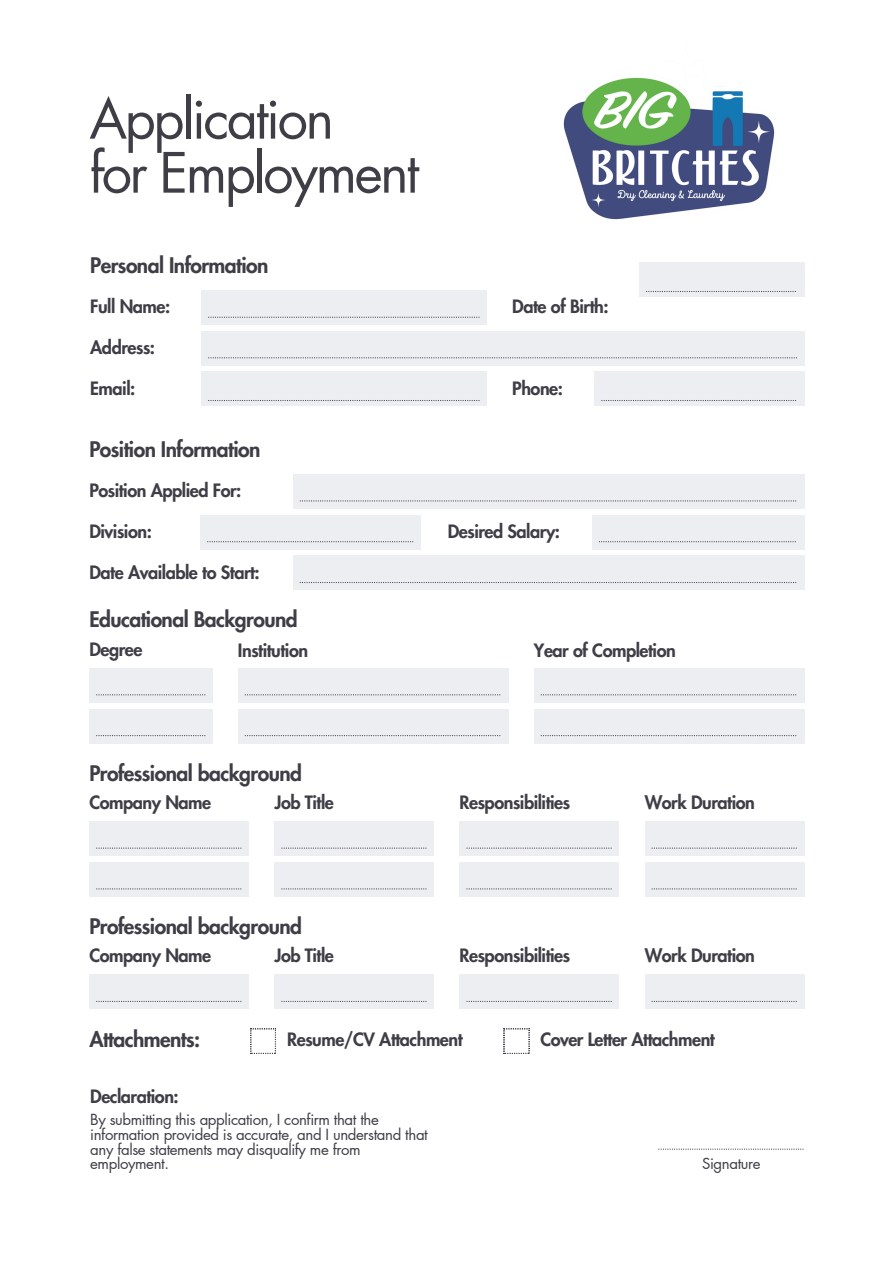
<style>
.page{position:relative;width:894px;height:1264px;background:#fff}
.page>*{position:absolute;margin:0;border:0;box-sizing:border-box;transform-origin:0 0}
.t1{font:54px/54px "Futura LT Pro";letter-spacing:-.045em;color:#3f3e47}
.t2{font:800 21px "Futura LT Pro";letter-spacing:-.025em;color:#3f3e47}
.t3{font:800 18px "Futura LT Pro";letter-spacing:-.025em;color:#3f3e47}
.t4{font:15px/14.7px "Futura LT Pro";letter-spacing:-.025em;color:#3f3e47}
</style>
<div class="page">
<div style="left:293px;top:474px;width:511px;height:34px;background:#edeef1"></div>
<svg style="left:299px;top:500px;width:497px;height:1px"></svg>
<div style="left:293px;top:556px;width:511px;height:34px;background:#edeef1"></div>
<svg style="left:299px;top:582px;width:497px;height:1px"></svg>
<div style="left:200px;top:515px;width:221px;height:34px;background:#edeef1"></div>
<div style="left:592px;top:515px;width:212px;height:34px;background:#edeef1"></div>
<svg style="left:207px;top:541px;width:206px;height:1px"></svg>
<svg style="left:598px;top:541px;width:197px;height:1px"></svg>
<div style="left:201px;top:290px;width:285px;height:34px;background:#edeef1"></div>
<svg style="left:208px;top:317px;width:271px;height:1px"></svg>
<div style="left:639px;top:263px;width:165px;height:34px;background:#edeef1"></div>
<svg style="left:646px;top:291px;width:149px;height:1px"></svg>
<div style="left:594px;top:372px;width:211px;height:34px;background:#edeef1"></div>
<svg style="left:601px;top:400px;width:193px;height:1px"></svg>
<div style="left:201px;top:372px;width:285px;height:34px;background:#edeef1"></div>
<svg style="left:208px;top:400px;width:271px;height:1px"></svg>
<div style="left:201px;top:331px;width:604px;height:34px;background:#edeef1"></div>
<svg style="left:208px;top:357px;width:587px;height:1px"></svg>
<div style="left:89px;top:709px;width:123px;height:34px;background:#edeef1"></div>
<svg style="left:96px;top:735px;width:109px;height:1px"></svg>
<div style="left:238px;top:709px;width:270px;height:34px;background:#edeef1"></div>
<svg style="left:245px;top:735px;width:255px;height:1px"></svg>
<div style="left:533px;top:709px;width:271px;height:34px;background:#edeef1"></div>
<svg style="left:540px;top:735px;width:256px;height:1px"></svg>
<div style="left:238px;top:668px;width:270px;height:34px;background:#edeef1"></div>
<svg style="left:245px;top:694px;width:255px;height:1px"></svg>
<div style="left:533px;top:668px;width:271px;height:34px;background:#edeef1"></div>
<svg style="left:540px;top:694px;width:256px;height:1px"></svg>
<div style="left:89px;top:668px;width:123px;height:34px;background:#edeef1"></div>
<svg style="left:96px;top:694px;width:109px;height:1px"></svg>
<div style="left:89px;top:821px;width:160px;height:34px;background:#edeef1"></div>
<svg style="left:96px;top:847px;width:145px;height:1px"></svg>
<div style="left:274px;top:821px;width:160px;height:34px;background:#edeef1"></div>
<svg style="left:281px;top:847px;width:145px;height:1px"></svg>
<div style="left:459px;top:821px;width:160px;height:34px;background:#edeef1"></div>
<svg style="left:466px;top:847px;width:145px;height:1px"></svg>
<div style="left:644px;top:821px;width:160px;height:34px;background:#edeef1"></div>
<svg style="left:651px;top:847px;width:145px;height:1px"></svg>
<div style="left:89px;top:862px;width:160px;height:34px;background:#edeef1"></div>
<svg style="left:96px;top:888px;width:145px;height:1px"></svg>
<div style="left:274px;top:862px;width:160px;height:34px;background:#edeef1"></div>
<svg style="left:281px;top:888px;width:145px;height:1px"></svg>
<div style="left:459px;top:862px;width:160px;height:34px;background:#edeef1"></div>
<svg style="left:466px;top:888px;width:145px;height:1px"></svg>
<div style="left:644px;top:862px;width:160px;height:34px;background:#edeef1"></div>
<svg style="left:651px;top:888px;width:145px;height:1px"></svg>
<svg style="left:250px;top:1028px;width:26px;height:25px"></svg>
<svg style="left:503px;top:1028px;width:26px;height:25px"></svg>
<svg style="left:658px;top:1148px;width:145px;height:1px"></svg>
<div style="left:89px;top:974px;width:160px;height:34px;background:#edeef1"></div>
<svg style="left:96px;top:1000px;width:143px;height:1px"></svg>
<div style="left:274px;top:974px;width:160px;height:34px;background:#edeef1"></div>
<svg style="left:286px;top:1000px;width:138px;height:1px"></svg>
<div style="left:459px;top:974px;width:160px;height:34px;background:#edeef1"></div>
<svg style="left:469px;top:1000px;width:138px;height:1px"></svg>
<div style="left:644px;top:974px;width:160px;height:34px;background:#edeef1"></div>
<svg style="left:654px;top:1000px;width:138px;height:1px"></svg>
<img style="left:563px;top:77px;width:212px;height:143px">
<h2 class="t1" style="left:89px;top:94px;width:331px">Application<br>for Employment</h2>
<h3 class="t2" style="left:90px;top:256px;width:180px">Personal Information</h3>
<h3 class="t3" style="left:90px;top:298px;width:82px">Full Name:</h3>
<h3 class="t3" style="left:512px;top:298px;width:98px">Date of Birth:</h3>
<h2 class="t3" style="left:90px;top:339px;width:66px">Address:</h2>
<h3 class="t3" style="left:90px;top:380px;width:47px">Email:</h3>
<h3 class="t3" style="left:512px;top:380px;width:52px">Phone:</h3>
<h3 class="t2" style="left:89px;top:439px;width:172px">Position Information</h3>
<p class="t3" style="left:89px;top:482px;width:153px">Position Applied For:</p>
<h2 class="t3" style="left:89px;top:523px;width:64px">Division:</h2>
<h3 class="t3" style="left:447px;top:523px;width:114px">Desired Salary:</h3>
<h3 class="t3" style="left:89px;top:563px;width:172px">Date Available to Start:</h3>
<h2 class="t2" style="left:89px;top:610px;width:210px">Educational Background</h2>
<h3 class="t3" style="left:89px;top:640px;width:55px">Degree</h3>
<h3 class="t3" style="left:238px;top:642px;width:72px">Institution</h3>
<h3 class="t2" style="left:89px;top:763px;width:214px">Professional background</h3>
<h3 class="t3" style="left:89px;top:794px;width:123px">Company Name</h3>
<h3 class="t3" style="left:274px;top:794px;width:61px">Job Title</h3>
<h3 class="t2" style="left:89px;top:916px;width:214px">Professional background</h3>
<h3 class="t3" style="left:89px;top:947px;width:123px">Company Name</h3>
<h3 class="t3" style="left:274px;top:947px;width:61px">Job Title</h3>
<h3 class="t3" style="left:533px;top:642px;width:143px">Year of Completion</h3>
<h2 class="t3" style="left:459px;top:794px;width:112px">Responsibilities</h2>
<h3 class="t3" style="left:644px;top:794px;width:112px">Work Duration</h3>
<p class="t3" style="left:459px;top:947px;width:112px">Responsibilities</p>
<p class="t3" style="left:644px;top:947px;width:112px">Work Duration</p>
<h3 class="t2" style="left:89px;top:1029px;width:112px">Attachments:</h3>
<h3 class="t3" style="left:287px;top:1030px;width:177px">Resume/CV Attachment</h3>
<h3 class="t3" style="left:540px;top:1030px;width:176px">Cover Letter Attachment</h3>
<h3 class="t3" style="left:90px;top:1087px;width:90px">Declaration:</h3>
<h3 class="t4" style="left:90px;top:1113px;width:339px">By submitting this application, I confirm that the information provided is accurate, and I understand that any false statements may disqualify me from employment.</h3>
<h2 class="t4" style="left:701px;top:1156px;width:60px">Signature</h2>
</div>
